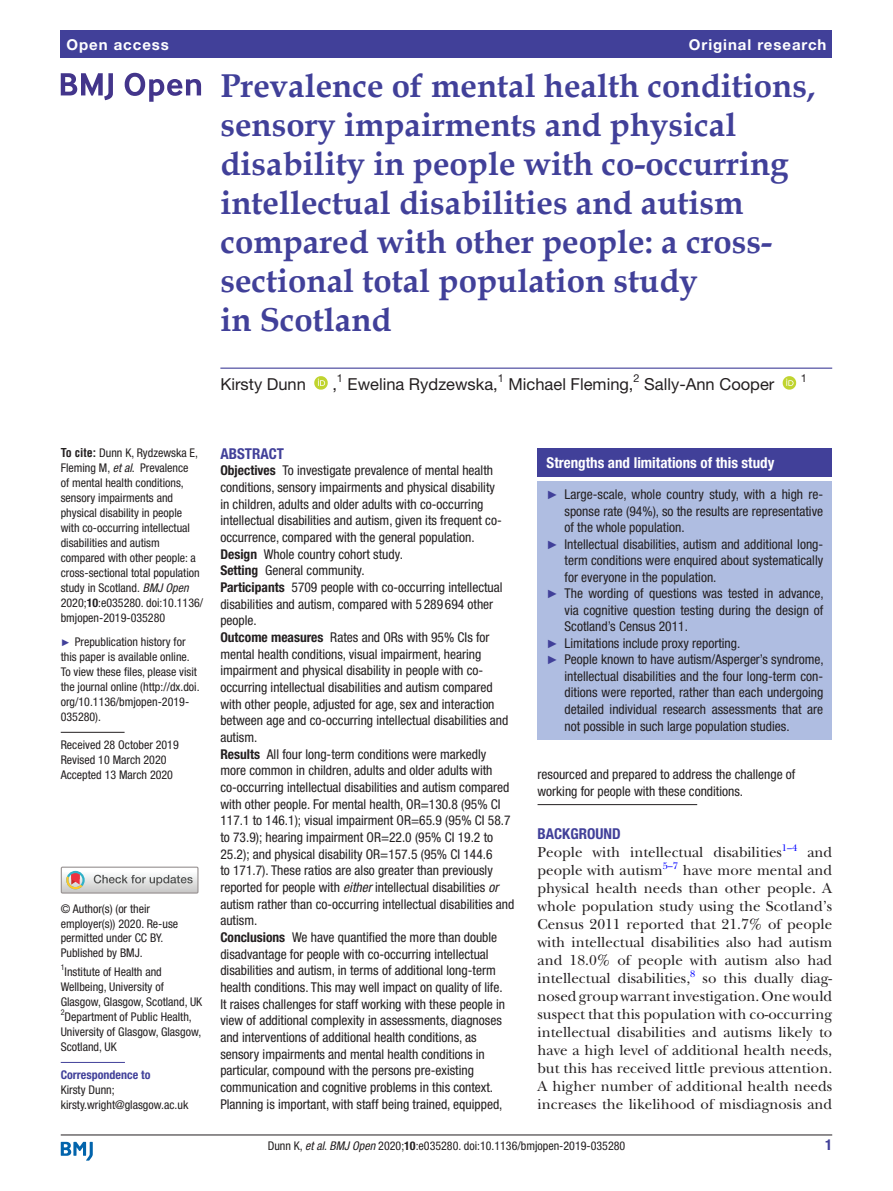
<style>
.page{position:relative;width:893px;height:1191px;background:#fff}
.page>*{position:absolute;margin:0;border:0;box-sizing:border-box;transform-origin:0 0}
.t1{font:700 33px/39px "Book Antiqua";color:#414099}
.t2{font:16.5px "Helvetica Neue LT Std";color:#231f20}
.t3{font:15px/18px "New Baskerville";color:#231f20;text-align:justify}
.t4{font:700 condensed 15px "Helvetica Neue LT Std";color:#fff}
.t5{font:700 15px "Helvetica Neue LT Std";letter-spacing:.065em;color:#fff}
.t6{font:700 condensed 15px "Helvetica Neue LT Std";color:#414099}
.t7{font:condensed 13.5px/16.6px "Helvetica Neue LT Std";color:#231f20}
.t8{font:condensed 12px/15px "Helvetica Neue LT Std";color:#231f20}
.t9{font:700 condensed 12px "Helvetica Neue LT Std";color:#414099}
.t10{font:10.95px "Helvetica Neue LT Std";color:#231f20}
.t11{font:9.9px "New Baskerville";color:#00f}
.t12{font:condensed 7.95px "Helvetica Neue LT Std";color:#231f20}
.s1{font-family:"Helvetica LT Std";font-weight:700}
.s2{font-style:italic}
.s3{font-weight:700}
.s4{font-family:"Arial";font-stretch:normal;font-size:9.75px;color:#414099}
.s5{font-family:"Arial";font-stretch:normal;font-size:12px;color:#414099}
</style>
<div class="page">
<hr style="left:61px;top:1134px;width:771px;height:1px;background:#231f20">
<svg style="left:61px;top:1141px;width:32px;height:19px"></svg>
<div style="left:61px;top:31px;width:771px;height:27px;background:#414099"></div>
<hr style="left:220px;top:367px;width:612px;height:2px;background:#414099">
<svg style="left:314px;top:376px;width:14px;height:14px"></svg>
<svg style="left:783px;top:376px;width:13px;height:14px"></svg>
<hr style="left:61px;top:732px;width:64px;height:1px;background:#231f20">
<hr style="left:61px;top:1062px;width:64px;height:1px;background:#414099">
<svg style="left:61px;top:73px;width:52px;height:27px"></svg>
<svg style="left:125px;top:73px;width:76px;height:29px"></svg>
<div style="left:61px;top:866px;width:138px;height:27px;border:1px solid #969090"></div>
<svg style="left:61px;top:867px;width:137px;height:26px"></svg>
<div style="left:538px;top:448px;width:294px;height:29px;background:#414099"></div>
<div style="left:538px;top:481px;width:294px;height:258px;background:#afbde1"></div>
<hr style="left:538px;top:804px;width:159px;height:1px;background:#231f20">
<p class="t5" style="left:66px;top:35px;width:104px">Open access</p>
<p class="t5" style="left:689px;top:35px;width:139px">Original research</p>
<p class="t1" style="left:220px;top:66px;width:596px">Prevalence of mental health conditions, sensory impairments and physical disability in people with co-occurring intellectual disabilities and autism compared with other people: a cross&shy;sectional total population study<br>in Scotland</p>
<p class="t10" style="left:337px;top:372px;width:8px">1</p>
<p class="t2" style="left:348px;top:374px;width:152px">Ewelina Rydzewska,</p>
<p class="t10" style="left:498px;top:372px;width:8px">1</p>
<p class="t2" style="left:509px;top:374px;width:127px">Michael Fleming,</p>
<p class="t10" style="left:634px;top:372px;width:8px">2</p>
<p class="t2" style="left:644px;top:374px;width:132px">Sally-Ann Cooper</p>
<p class="t10" style="left:801px;top:372px;width:8px">1</p>
<p class="t2" style="left:220px;top:374px;width:87px">Kirsty Dunn</p>
<p class="t2" style="left:332px;top:374px;width:6px">,</p>
<p class="t8" style="left:61px;top:445px;width:144px"><span class="s1">To cite:</span> Dunn K, Rydzewska E,<br>Fleming M, <span class="s2">et al</span>. Prevalence<br>of mental health conditions, sensory impairments and physical disability in people with co-occurring intellectual disabilities and autism compared with other people: a cross-sectional total population study in Scotland. <span class="s2">BMJ Open<br></span>2020;<span class="s3">10</span>:e035280. doi:10.1136/ bmjopen-2019-035280</p>
<p class="t8" style="left:61px;top:634px;width:140px"><span class="s4">►</span> Prepublication history for this paper is available online.<br>To view these files, please visit the journal online (http://dx.doi. org/10.1136/bmjopen-2019-<br>035280).</p>
<p class="t8" style="left:61px;top:737px;width:120px">Received 28 October 2019<br>Revised 10 March 2020<br>Accepted 13 March 2020</p>
<p class="t8" style="left:61px;top:902px;width:119px;line-height:14.4px">© Author(s) (or their employer(s)) 2020. Re-use permitted under CC BY.<br>Published by BMJ.</p>
<p class="t12" style="left:61px;top:963px;width:5px">1</p>
<p class="t8" style="left:61px;top:964px;width:143px;text-indent:4px">Institute of Health and<br>Wellbeing, University of<br>Glasgow, Glasgow, Scotland, UK<br><sup>2</sup>Department of Public Health,<br>University of Glasgow, Glasgow,<br>Scotland, UK</p>
<p class="t9" style="left:61px;top:1067px;width:91px">Correspondence to</p>
<p class="t8" style="left:61px;top:1082px;width:129px">Kirsty Dunn; kirsty.wright@glasgow.ac.uk</p>
<p class="t6" style="left:220px;top:444px;width:65px">Abstract</p>
<p class="t7" style="left:220px;top:462px;width:296px"><span class="s3">Objectives</span> To investigate prevalence of mental health conditions, sensory impairments and physical disability<br>in children, adults and older adults with co-occurring intellectual disabilities and autism, given its frequent co&shy;occurrence, compared with the general population.<br><span class="s3">Design</span> Whole country cohort study.<br><span class="s3">Setting</span> General community.<br><span class="s3">Participants</span> 5709 people with co-occurring intellectual disabilities and autism, compared with 5 289 694 other people.<br><span class="s3">Outcome measures</span> Rates and ORs with 95% CIs for mental health conditions, visual impairment, hearing impairment and physical disability in people with co&shy;occurring intellectual disabilities and autism compared with other people, adjusted for age, sex and interaction between age and co-occurring intellectual disabilities and autism.<br><span class="s3">Results</span> All four long-term conditions were markedly more common in children, adults and older adults with co-occurring intellectual disabilities and autism compared with other people. For mental health, OR=130.8 (95% CI 117.1 to 146.1); visual impairment OR=65.9 (95% CI 58.7 to 73.9); hearing impairment OR=22.0 (95% CI 19.2 to 25.2); and physical disability OR=157.5 (95% CI 144.6<br>to 171.7). These ratios are also greater than previously reported for people with <span class="s2">either</span> intellectual disabilities <span class="s2">or </span>autism rather than co-occurring intellectual disabilities and autism.<br><span class="s3">Conclusions</span> We have quantified the more than double disadvantage for people with co-occurring intellectual disabilities and autism, in terms of additional long-term health conditions. This may well impact on quality of life.<br>It raises challenges for staff working with these people in view of additional complexity in assessments, diagnoses and interventions of additional health conditions, as sensory impairments and mental health conditions in particular, compound with the persons pre-existing communication and cognitive problems in this context.<br>Planning is important, with staff being trained, equipped,</p>
<p class="t4" style="left:547px;top:453px;width:229px">Strengths and limitations of this study</p>
<p class="t7" style="left:547px;top:486px;width:278px"><span class="s5">►</span> Large-scale, whole country study, with a high re-</p>
<p class="t7" style="left:565px;top:503px;width:260px">sponse rate (94%), so the results are representative</p>
<p class="t7" style="left:565px;top:519px;width:122px">of the whole population.</p>
<p class="t7" style="left:547px;top:536px;width:278px"><span class="s5">►</span> Intellectual disabilities, autism and additional long-</p>
<p class="t7" style="left:565px;top:552px;width:260px">term conditions were enquired about systematically</p>
<p class="t7" style="left:565px;top:569px;width:153px">for everyone in the population.</p>
<p class="t7" style="left:547px;top:585px;width:279px"><span class="s5">►</span> The wording of questions was tested in advance,</p>
<p class="t7" style="left:565px;top:602px;width:260px">via cognitive question testing during the design of</p>
<p class="t7" style="left:565px;top:618px;width:125px">Scotland’s Census 2011.</p>
<p class="t7" style="left:547px;top:635px;width:195px"><span class="s5">►</span> Limitations include proxy reporting.</p>
<p class="t7" style="left:547px;top:651px;width:279px"><span class="s5">►</span> People known to have autism/Asperger’s syndrome,</p>
<p class="t7" style="left:565px;top:668px;width:260px">intellectual disabilities and the four long-term con-</p>
<p class="t7" style="left:565px;top:684px;width:260px">ditions were reported, rather than each undergoing</p>
<p class="t7" style="left:565px;top:701px;width:260px">detailed individual research assessments that are</p>
<p class="t7" style="left:565px;top:717px;width:227px">not possible in such large population studies.</p>
<p class="t7" style="left:538px;top:766px;width:259px">resourced and prepared to address the challenge of working for people with these conditions.</p>
<p class="t6" style="left:538px;top:825px;width:83px">Background</p>
<p class="t3" style="left:538px;top:843px;width:246px">People with intellectual disabilities</p>
<p class="t11" style="left:782px;top:841px;width:17px">1–4</p>
<p class="t3" style="left:807px;top:843px;width:26px">and</p>
<p class="t3" style="left:538px;top:861px;width:127px">people with autism</p>
<p class="t11" style="left:663px;top:859px;width:17px">5–7</p>
<p class="t3" style="left:538px;top:861px;width:296px;text-indent:145px">have more mental and physical health needs than other people. A whole population study using the Scotland’s Census 2011 reported that 21.7% of people with intellectual disabilities also had autism and 18.0% of people with autism also had intellectual disabilities,</p>
<p class="t11" style="left:690px;top:967px;width:7px">8</p>
<p class="t3" style="left:538px;top:969px;width:296px;text-indent:165px">so this dually diag&shy;nosed group warrant investigation. One would suspect that this population with co-occurring intellectual disabilities and autisms likely to have a high level of additional health needs, but this has received little previous attention.<br>A higher number of additional health needs increases the likelihood of misdiagnosis and</p>
<p class="t8" style="left:268px;top:1137px;width:359px">Dunn K, <span class="s2">et al</span>. <span class="s2">BMJ Open</span> 2020;<span class="s3">10</span>:e035280. doi:10.1136/bmjopen-2019-035280</p>
<p class="t6" style="left:825px;top:1135px;width:9px">1</p>
</div>
